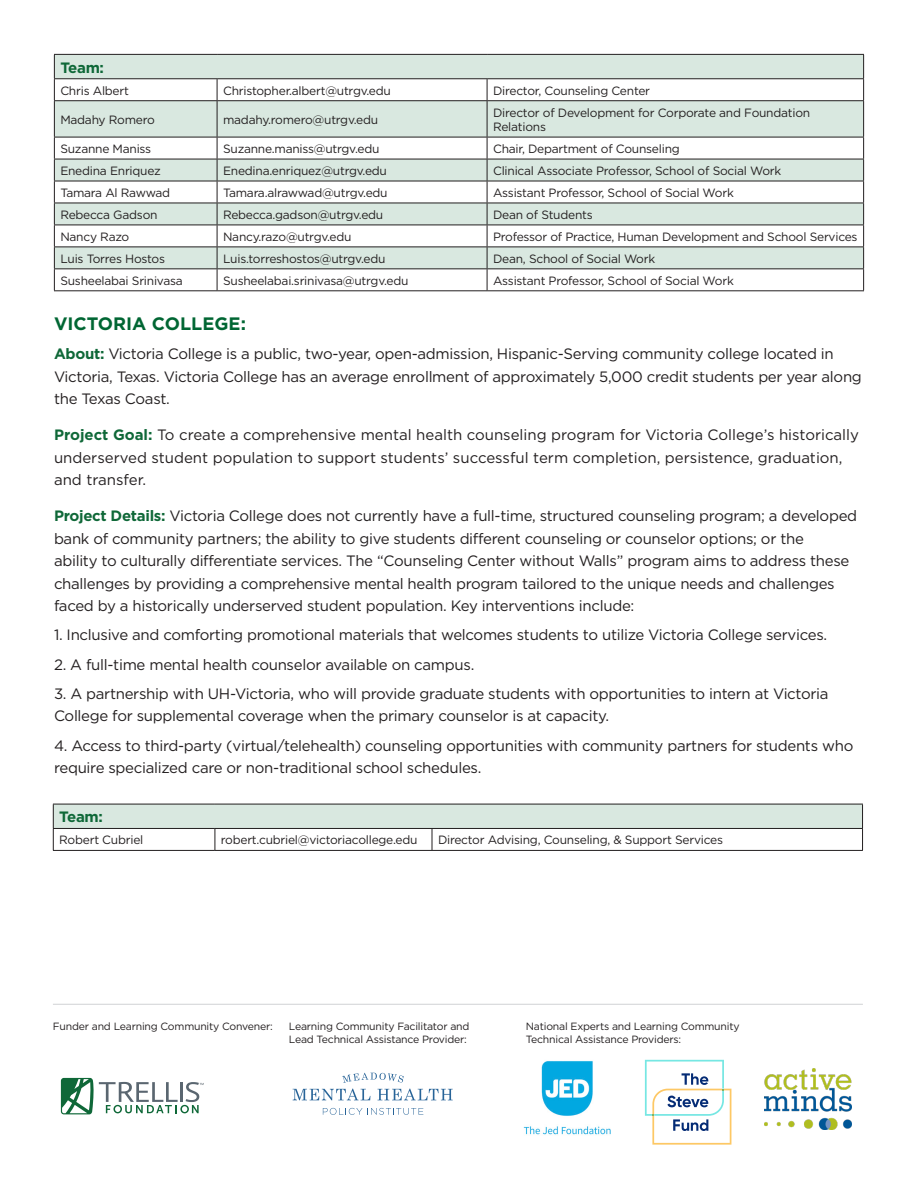
<style>
.page{position:relative;width:918px;height:1188px;background:#fff}
.page>*{position:absolute;margin:0;border:0;box-sizing:border-box;transform-origin:0 0}
.t1{font:700 18px "Gotham HTF";color:#063}
.t2{font:15px/22.5px "Gotham HTF";letter-spacing:-.02em;color:#231f20}
.t3{font:15px/22.5px "Gotham HTF";color:#231f20}
.t4{font:700 15px "Gotham HTF";letter-spacing:-.02em;color:#0f6838}
.t5{font:12px/14.4px "Gotham HTF";letter-spacing:-.02em;color:#231f20}
.t6{font:10.5px/12.6px "Gotham HTF";letter-spacing:-.02em;color:#231f20}
.s1{font-weight:700;color:#0f6838}
</style>
<div class="page">
<div style="left:53px;top:804px;width:810px;height:24px;background:#d9e8e0"></div>
<hr style="left:215px;top:828px;width:217px;height:1px;background:#231f20">
<hr style="left:432px;top:828px;width:431px;height:1px;background:#231f20">
<hr style="left:53px;top:804px;width:162px;height:1px;background:#231f20">
<hr style="left:215px;top:804px;width:217px;height:1px;background:#231f20">
<hr style="left:432px;top:804px;width:431px;height:1px;background:#231f20">
<hr style="left:53px;top:828px;width:162px;height:1px;background:#231f20">
<svg style="left:53px;top:804px;width:1px;height:46px"></svg>
<svg style="left:215px;top:829px;width:1px;height:21px"></svg>
<svg style="left:432px;top:829px;width:1px;height:21px"></svg>
<svg style="left:862px;top:804px;width:1px;height:46px"></svg>
<hr style="left:53px;top:850px;width:162px;height:1px;background:#231f20">
<hr style="left:215px;top:850px;width:217px;height:1px;background:#231f20">
<hr style="left:432px;top:850px;width:431px;height:1px;background:#231f20">
<svg style="left:293px;top:1089px;width:77px;height:11px"></svg>
<svg style="left:378px;top:1089px;width:75px;height:11px"></svg>
<svg style="left:323px;top:1108px;width:100px;height:7px"></svg>
<svg style="left:342px;top:1073px;width:62px;height:10px"></svg>
<img style="left:523px;top:1061px;width:88px;height:74px">
<svg style="left:645px;top:1060px;width:86px;height:85px"></svg>
<img style="left:765px;top:1069px;width:87px;height:60px">
<svg style="left:61px;top:1078px;width:143px;height:36px"></svg>
<svg style="left:55px;top:55px;width:808px;height:213px;fill:#d9e8e0"></svg>
<hr style="left:217px;top:78px;width:270px;height:1px;background:#231f20">
<hr style="left:487px;top:78px;width:377px;height:1px;background:#231f20">
<hr style="left:54px;top:54px;width:163px;height:1px;background:#231f20">
<hr style="left:217px;top:54px;width:270px;height:1px;background:#231f20">
<hr style="left:487px;top:54px;width:377px;height:1px;background:#231f20">
<hr style="left:54px;top:78px;width:163px;height:1px;background:#231f20">
<svg style="left:54px;top:55px;width:1px;height:45px"></svg>
<svg style="left:217px;top:79px;width:1px;height:21px"></svg>
<svg style="left:487px;top:79px;width:1px;height:21px"></svg>
<svg style="left:863px;top:55px;width:1px;height:45px"></svg>
<hr style="left:54px;top:100px;width:163px;height:1px;background:#231f20">
<hr style="left:54px;top:101px;width:1px;height:36px;background:#231f20">
<hr style="left:217px;top:100px;width:270px;height:1px;background:#231f20">
<hr style="left:217px;top:101px;width:1px;height:36px;background:#231f20">
<hr style="left:487px;top:100px;width:377px;height:1px;background:#231f20">
<hr style="left:487px;top:101px;width:1px;height:36px;background:#231f20">
<hr style="left:863px;top:101px;width:1px;height:36px;background:#231f20">
<hr style="left:54px;top:137px;width:163px;height:1px;background:#231f20">
<hr style="left:217px;top:137px;width:270px;height:1px;background:#231f20">
<hr style="left:487px;top:137px;width:377px;height:1px;background:#231f20">
<hr style="left:54px;top:159px;width:163px;height:1px;background:#231f20">
<svg style="left:54px;top:137px;width:1px;height:153px"></svg>
<hr style="left:217px;top:159px;width:270px;height:1px;background:#231f20">
<svg style="left:217px;top:137px;width:1px;height:153px"></svg>
<hr style="left:487px;top:159px;width:377px;height:1px;background:#231f20">
<svg style="left:487px;top:137px;width:1px;height:153px"></svg>
<svg style="left:863px;top:137px;width:1px;height:153px"></svg>
<hr style="left:54px;top:181px;width:163px;height:1px;background:#231f20">
<hr style="left:54px;top:203px;width:163px;height:1px;background:#231f20">
<hr style="left:54px;top:225px;width:163px;height:1px;background:#231f20">
<hr style="left:54px;top:247px;width:163px;height:1px;background:#231f20">
<hr style="left:54px;top:268px;width:163px;height:1px;background:#231f20">
<hr style="left:54px;top:290px;width:163px;height:1px;background:#231f20">
<hr style="left:217px;top:181px;width:270px;height:1px;background:#231f20">
<hr style="left:217px;top:203px;width:270px;height:1px;background:#231f20">
<hr style="left:217px;top:225px;width:270px;height:1px;background:#231f20">
<hr style="left:217px;top:247px;width:270px;height:1px;background:#231f20">
<hr style="left:217px;top:268px;width:270px;height:1px;background:#231f20">
<hr style="left:217px;top:290px;width:270px;height:1px;background:#231f20">
<hr style="left:487px;top:181px;width:377px;height:1px;background:#231f20">
<hr style="left:487px;top:203px;width:377px;height:1px;background:#231f20">
<hr style="left:487px;top:225px;width:377px;height:1px;background:#231f20">
<hr style="left:487px;top:247px;width:377px;height:1px;background:#231f20">
<hr style="left:487px;top:268px;width:377px;height:1px;background:#231f20">
<hr style="left:487px;top:290px;width:377px;height:1px;background:#231f20">
<hr style="left:53px;top:1004px;width:810px;height:1px;background:#d1d2d4">
<p class="t4" style="left:60px;top:59px;width:45px">Team:</p>
<p class="t5" style="left:60px;top:83px;width:70px">Chris Albert</p>
<p class="t5" style="left:223px;top:83px;width:169px">Christopher.albert@utrgv.edu</p>
<p class="t5" style="left:493px;top:83px;width:159px">Director, Counseling Center</p>
<p class="t5" style="left:60px;top:112px;width:96px">Madahy Romero</p>
<p class="t5" style="left:223px;top:112px;width:157px">madahy.romero@utrgv.edu</p>
<p class="t5" style="left:493px;top:105px;width:319px">Director of Development for Corporate and Foundation<br>Relations</p>
<p class="t5" style="left:60px;top:141px;width:92px">Suzanne Maniss</p>
<p class="t5" style="left:223px;top:141px;width:158px">Suzanne.maniss@utrgv.edu</p>
<p class="t5" style="left:493px;top:141px;width:188px">Chair, Department of Counseling</p>
<p class="t5" style="left:60px;top:163px;width:102px">Enedina Enriquez</p>
<p class="t5" style="left:223px;top:163px;width:165px">Enedina.enriquez@utrgv.edu</p>
<p class="t5" style="left:493px;top:163px;width:290px">Clinical Associate Professor, School of Social Work</p>
<p class="t5" style="left:60px;top:185px;width:111px">Tamara Al Rawwad</p>
<p class="t5" style="left:223px;top:185px;width:166px">Tamara.alrawwad@utrgv.edu</p>
<p class="t5" style="left:493px;top:185px;width:242px">Assistant Professor, School of Social Work</p>
<p class="t5" style="left:60px;top:207px;width:99px">Rebecca Gadson</p>
<p class="t5" style="left:223px;top:207px;width:162px">Rebecca.gadson@utrgv.edu</p>
<p class="t5" style="left:493px;top:207px;width:101px">Dean of Students</p>
<p class="t5" style="left:60px;top:229px;width:71px">Nancy Razo</p>
<p class="t5" style="left:223px;top:229px;width:130px">Nancy.razo@utrgv.edu</p>
<p class="t5" style="left:493px;top:229px;width:366px">Professor of Practice, Human Development and School Services</p>
<p class="t5" style="left:60px;top:251px;width:106px">Luis Torres Hostos</p>
<p class="t5" style="left:223px;top:251px;width:164px">Luis.torreshostos@utrgv.edu</p>
<p class="t5" style="left:493px;top:251px;width:164px">Dean, School of Social Work</p>
<p class="t5" style="left:60px;top:273px;width:124px">Susheelabai Srinivasa</p>
<p class="t5" style="left:223px;top:273px;width:187px">Susheelabai.srinivasa@utrgv.edu</p>
<p class="t5" style="left:493px;top:273px;width:242px">Assistant Professor, School of Social Work</p>
<p class="t1" style="left:54px;top:313px;width:194px">VICTORIA COLLEGE:</p>
<p class="t2" style="left:54px;top:342px;width:809px"><span class="s1">About:</span> Victoria College is a public, two-year, open-admission, Hispanic-Serving community college located in<br>Victoria, Texas. Victoria College has an average enrollment of approximately 5,000 credit students per year along the Texas Coast.</p>
<p class="t3" style="left:54px;top:423px;width:807px"><span class="s1">Project Goal:</span> To create a comprehensive mental health counseling program for Victoria College’s historically underserved student population to support students’ successful term completion, persistence, graduation, and transfer.</p>
<p class="t2" style="left:54px;top:504px;width:805px"><span class="s1">Project Details:</span> Victoria College does not currently have a full-time, structured counseling program; a developed bank of community partners; the ability to give students different counseling or counselor options; or the<br>ability to culturally differentiate services. The “Counseling Center without Walls” program aims to address these challenges by providing a comprehensive mental health program tailored to the unique needs and challenges faced by a historically underserved student population. Key interventions include:</p>
<p class="t2" style="left:54px;top:624px;width:775px">1. Inclusive and comforting promotional materials that welcomes students to utilize Victoria College services.</p>
<p class="t2" style="left:54px;top:653px;width:422px">2. A full-time mental health counselor available on campus.</p>
<p class="t2" style="left:54px;top:682px;width:776px">3. A partnership with UH-Victoria, who will provide graduate students with opportunities to intern at Victoria<br>College for supplemental coverage when the primary counselor is at capacity.</p>
<p class="t2" style="left:54px;top:734px;width:801px">4. Access to third-party (virtual/telehealth) counseling opportunities with community partners for students who require specialized care or non-traditional school schedules.</p>
<p class="t4" style="left:59px;top:808px;width:45px">Team:</p>
<p class="t5" style="left:59px;top:833px;width:86px">Robert Cubriel</p>
<p class="t5" style="left:221px;top:833px;width:198px">robert.cubriel@victoriacollege.edu</p>
<p class="t5" style="left:438px;top:833px;width:287px">Director Advising, Counseling, &amp; Support Services</p>
<p class="t6" style="left:53px;top:1020px;width:221px">Funder and Learning Community Convener:</p>
<p class="t6" style="left:289px;top:1020px;width:182px">Learning Community Facilitator and<br>Lead Technical Assistance Provider:</p>
<p class="t6" style="left:526px;top:1020px;width:215px">National Experts and Learning Community<br>Technical Assistance Providers:</p>
</div>
